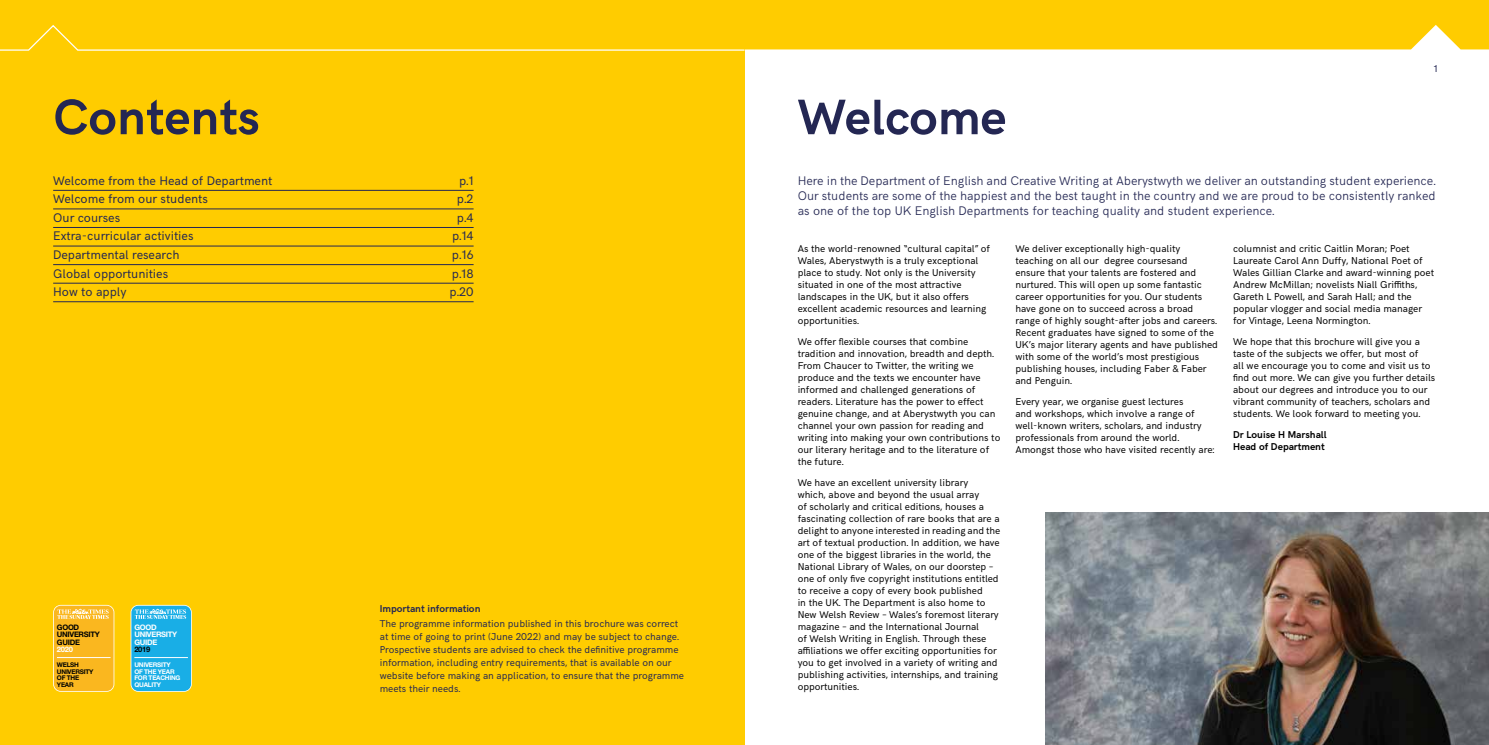
<style>
.page{position:relative;width:1489px;height:745px;background:#fff}
.page>*{position:absolute;margin:0;border:0;box-sizing:border-box;transform-origin:0 0}
.t1{font:700 50px "HK Grotesk";color:#242753}
.t2{font:300 12.5px/15px "HK Grotesk";color:#242753;text-align:justify}
.t3{font:12.5px "HK Grotesk";color:#242753}
.t4{font:10px/12px "HK Grotesk";color:#000}
.t5{font:10px/13px "HK Grotesk";color:#242753}
.t6{font:700 10px/12px "HK Grotesk";color:#000}
.t7{font:700 10px "HK Grotesk";color:#242753}
.t8{font:700 7.62px/7.6px "Helvetica Neue";letter-spacing:-.04em;color:#fff}
.t9{font:700 7.62px/7.6px "Helvetica Neue";letter-spacing:-.04em;color:#010202}
.t10{font:700 6.38px/6.4px "Helvetica Neue";letter-spacing:-.04em;color:#fff}
.t11{font:700 6.38px/6.4px "Helvetica Neue";letter-spacing:-.04em;color:#010202}
</style>
<div class="page">
<div style="left:0;top:0;width:744px;height:744px;background:#fc0"></div>
<svg style="left:131px;top:604px;width:61px;height:87px;background:#2fb4e3"></svg>
<hr style="left:134px;top:656px;width:54px;height:1px;background:#fff">
<svg style="left:53px;top:604px;width:61px;height:87px;background:#fabc2f"></svg>
<hr style="left:57px;top:656px;width:53px;height:1px;background:#fff">
<img style="left:1045px;top:512px;width:443px;height:232px">
<hr style="left:53px;top:190px;width:420px;height:1px;background:#242753">
<hr style="left:53px;top:208px;width:420px;height:1px;background:#242753">
<hr style="left:53px;top:227px;width:420px;height:1px;background:#242753">
<hr style="left:53px;top:245px;width:420px;height:1px;background:#242753">
<hr style="left:53px;top:264px;width:420px;height:1px;background:#242753">
<hr style="left:53px;top:283px;width:420px;height:1px;background:#242753">
<hr style="left:53px;top:301px;width:420px;height:1px;background:#242753">
<svg style="left:0;top:0;width:1488px;height:52px"></svg>
<h1 class="t1" style="left:53px;top:79px;width:208px">Contents</h1>
<p class="t3" style="left:53px;top:171px;width:221px">Welcome from the Head of Department</p>
<p class="t3" style="left:459px;top:171px;width:16px">p.1</p>
<p class="t3" style="left:53px;top:189px;width:156px">Welcome from our students</p>
<p class="t3" style="left:457px;top:189px;width:18px">p.2</p>
<p class="t3" style="left:53px;top:208px;width:68px">Our courses</p>
<p class="t3" style="left:457px;top:208px;width:18px">p.4</p>
<p class="t3" style="left:53px;top:226px;width:142px">Extra-curricular activities</p>
<p class="t3" style="left:452px;top:226px;width:23px">p.14</p>
<p class="t3" style="left:53px;top:245px;width:128px">Departmental research</p>
<p class="t3" style="left:452px;top:245px;width:23px">p.16</p>
<p class="t3" style="left:53px;top:263px;width:116px">Global opportunities</p>
<p class="t3" style="left:452px;top:263px;width:23px">p.18</p>
<p class="t3" style="left:53px;top:282px;width:75px">How to apply</p>
<p class="t3" style="left:449px;top:282px;width:25px">p.20</p>
<p class="t9" style="left:57px;top:623px;width:44px">GOOD<br>UNIVERSITY<br>GUIDE</p>
<p class="t8" style="left:57px;top:645px;width:17px">2020</p>
<p class="t11" style="left:57px;top:661px;width:38px">WELSH<br>UNIVERSITY<br>OF THE<br>YEAR</p>
<p class="t8" style="left:134px;top:623px;width:44px">GOOD<br>UNIVERSITY<br>GUIDE</p>
<p class="t9" style="left:134px;top:645px;width:17px">2019</p>
<p class="t10" style="left:134px;top:661px;width:48px">UNIVERSITY<br>OF THE YEAR<br>FOR TEACHING<br>QUALITY</p>
<p class="t7" style="left:380px;top:600px;width:102px">Important information</p>
<p class="t5" style="left:380px;top:615px;width:306px">The programme information published in this brochure was correct at time of going to print (June 2022) and may be subject to change.<br>Prospective students are advised to check the definitive programme information, including entry requirements, that is available on our website before making an application, to ensure that the programme meets their needs.</p>
<h1 class="t1" style="left:797px;top:79px;width:210px">Welcome</h1>
<p class="t5" style="left:1433px;top:61px;width:5px">1</p>
<p class="t2" style="left:797px;top:172px;width:639px">Here in the Department of English and Creative Writing at Aberystwyth we deliver an outstanding student experience.<br>Our students are some of the happiest and the best taught in the country and we are proud to be consistently ranked as one of the top UK English Departments for teaching quality and student experience.</p>
<p class="t4" style="left:797px;top:241px;width:194px">As the world-renowned “cultural capital” of Wales, Aberystwyth is a truly exceptional place to study. Not only is the University situated in one of the most attractive landscapes in the UK, but it also offers excellent academic resources and learning opportunities.</p>
<p class="t4" style="left:797px;top:334px;width:204px">We offer flexible courses that combine tradition and innovation, breadth and depth.<br>From Chaucer to Twitter, the writing we produce and the texts we encounter have informed and challenged generations of readers. Literature has the power to effect genuine change, and at Aberystwyth you can channel your own passion for reading and writing into making your own contributions to our literary heritage and to the literature of the future.</p>
<p class="t4" style="left:797px;top:475px;width:204px">We have an excellent university library<br>which, above and beyond the usual array<br>of scholarly and critical editions, houses a fascinating collection of rare books that are a delight to anyone interested in reading and the art of textual production. In addition, we have one of the biggest libraries in the world, the National Library of Wales, on our doorstep – one of only five copyright institutions entitled to receive a copy of every book published<br>in the UK. The Department is also home to New Welsh Review – Wales’s foremost literary magazine – and the International Journal<br>of Welsh Writing in English. Through these affiliations we offer exciting opportunities for you to get involved in a variety of writing and publishing activities, internships, and training opportunities.</p>
<p class="t4" style="left:1232px;top:241px;width:202px">columnist and critic Caitlin Moran; Poet Laureate Carol Ann Duffy, National Poet of Wales Gillian Clarke and award-winning poet Andrew McMillan; novelists Niall Griffiths, Gareth L Powell, and Sarah Hall; and the popular vlogger and social media manager for Vintage, Leena Normington.</p>
<p class="t4" style="left:1232px;top:334px;width:204px">We hope that this brochure will give you a taste of the subjects we offer, but most of<br>all we encourage you to come and visit us to find out more. We can give you further details about our degrees and introduce you to our vibrant community of teachers, scholars and students. We look forward to meeting you.</p>
<p class="t6" style="left:1232px;top:427px;width:95px">Dr Louise H Marshall<br>Head of Department</p>
<p class="t4" style="left:1015px;top:241px;width:204px">We deliver exceptionally high-quality teaching on all our degree coursesand ensure that your talents are fostered and nurtured. This will open up some fantastic career opportunities for you. Our students have gone on to succeed across a broad range of highly sought-after jobs and careers.<br>Recent graduates have signed to some of the UK’s major literary agents and have published with some of the world’s most prestigious publishing houses, including Faber &amp; Faber and Penguin.</p>
<p class="t4" style="left:1015px;top:394px;width:201px">Every year, we organise guest lectures<br>and workshops, which involve a range of well-known writers, scholars, and industry professionals from around the world.<br>Amongst those who have visited recently are:</p>
</div>
